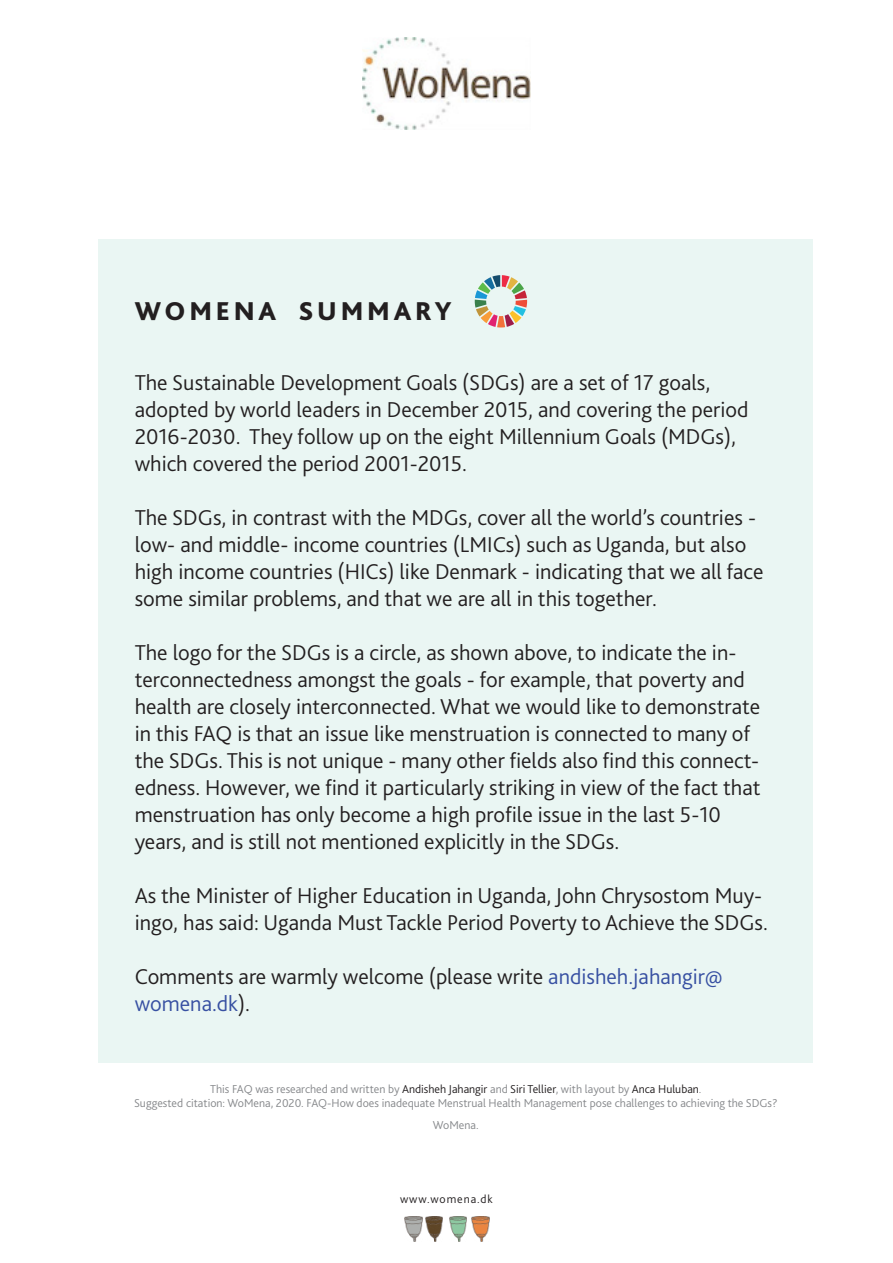
<style>
.page{position:relative;width:893px;height:1263px;background:#fff}
.page>*{position:absolute;margin:0;border:0;box-sizing:border-box;transform-origin:0 0}
.t1{font:800 27px "Bliss 2";letter-spacing:.14em;color:#231f20}
.t2{font:300 22.5px/27px "Bliss 2";color:#231f20}
.t3{font:300 12px/14.4px "Bliss 2";color:#86888b;text-align:center}
.t4{font:300 12px "Bliss 2";letter-spacing:.075em;color:#231f20}
.s1{color:#3750a2}
.s2{color:#231f20}
</style>
<div class="page">
<img style="left:363px;top:37px;width:167px;height:92px">
<img style="left:405px;top:1216px;width:17px;height:26px">
<img style="left:425px;top:1216px;width:18px;height:26px">
<img style="left:449px;top:1216px;width:18px;height:26px">
<img style="left:472px;top:1216px;width:17px;height:26px">
<div style="left:99px;top:239px;width:714px;height:823px;background:#eaf6f3"></div>
<svg style="left:475px;top:275px;width:52px;height:52px"></svg>
<p class="t1" style="left:135px;top:294px;width:318px">WOMENA SUMMARY</p>
<p class="t2" style="left:135px;top:369px;width:615px">The Sustainable Development Goals (SDGs) are a set of 17 goals, adopted by world leaders in December 2015, and covering the period 2016-2030. They follow up on the eight Millennium Goals (MDGs), which covered the period 2001-2015.</p>
<p class="t2" style="left:135px;top:504px;width:630px">The SDGs, in contrast with the MDGs, cover all the world’s countries - low- and middle- income countries (LMICs) such as Uganda, but also high income countries (HICs) like Denmark - indicating that we all face some similar problems, and that we are all in this together.</p>
<p class="t2" style="left:135px;top:639px;width:627px">The logo for the SDGs is a circle, as shown above, to indicate the in&shy;terconnectedness amongst the goals - for example, that poverty and health are closely interconnected. What we would like to demonstrate in this FAQ is that an issue like menstruation is connected to many of the SDGs. This is not unique - many other fields also find this connect&shy;edness. However, we find it particularly striking in view of the fact that menstruation has only become a high profile issue in the last 5-10 years, and is still not mentioned explicitly in the SDGs.</p>
<p class="t2" style="left:135px;top:882px;width:635px">As the Minister of Higher Education in Uganda, John Chrysostom Muy&shy;ingo, has said: Uganda Must Tackle Period Poverty to Achieve the SDGs.</p>
<p class="t2" style="left:135px;top:963px;width:589px">Comments are warmly welcome (please write <span class="s1">andisheh.jahangir@ womena.dk</span>).</p>
<p class="t3" style="left:134px;top:1081px;width:645px">This FAQ was researched and written by <span class="s2">Andisheh Jahangir</span> and <span class="s2">Siri Tellier</span>, with layout by <span class="s2">Anca Huluban</span>.<br>Suggested citation: WoMena, 2020. FAQ-How does inadequate Menstrual Health Management pose challenges to achieving the SDGs?</p>
<p class="t3" style="left:433px;top:1117px;width:47px">WoMena.</p>
<p class="t4" style="left:400px;top:1191px;width:94px">www.womena.dk</p>
</div>
